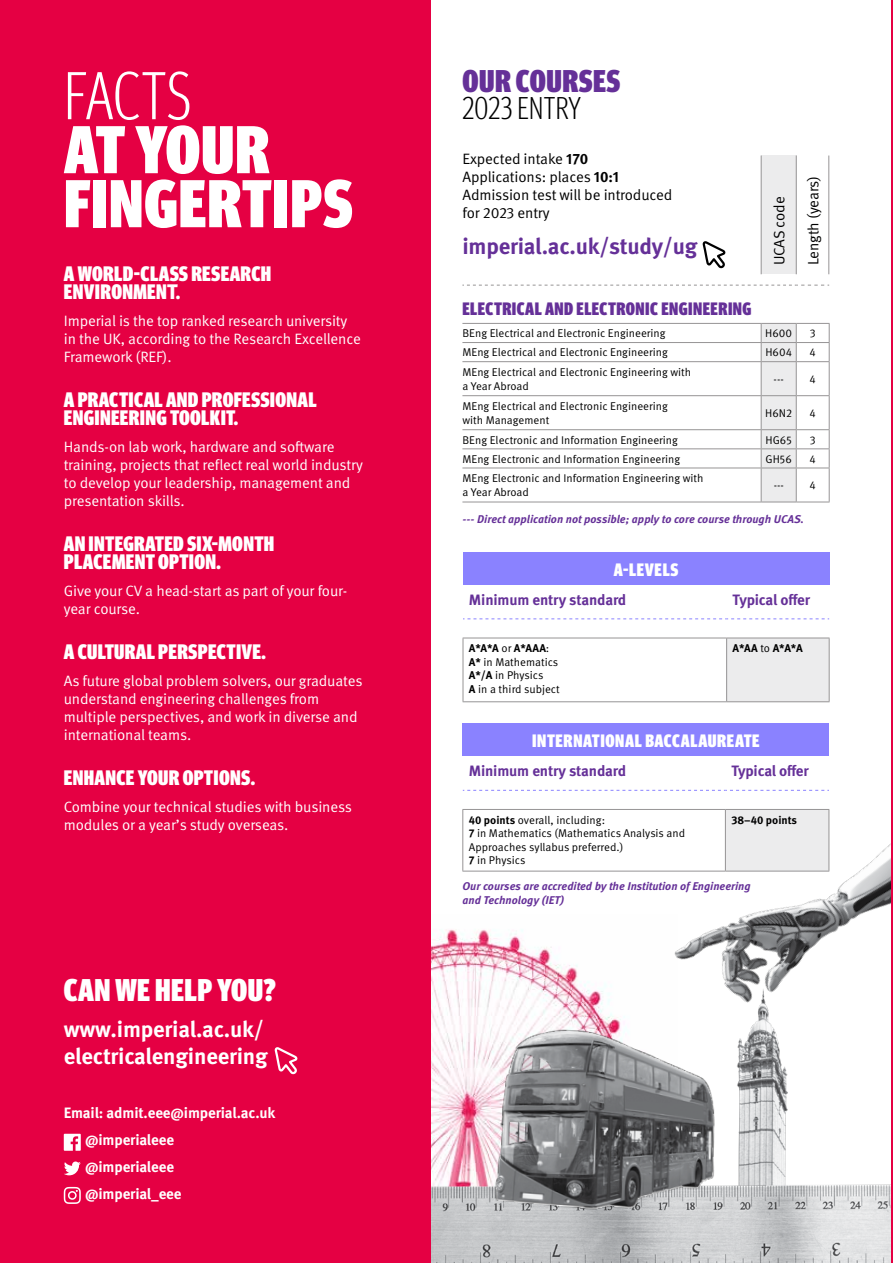
<style>
.page{position:relative;width:893px;height:1263px;background:#fff}
.page>*{position:absolute;margin:0;border:0;box-sizing:border-box;transform-origin:0 0}
.t1{font:900 67.5px/54px "Meta Headline Pro Comp";letter-spacing:.015em;color:#fff}
.t2{font:300 67.5px "Meta Headline Pro Comp";letter-spacing:.005em;color:#fff}
.t3{font:900 31.5px "Meta Headline Pro Comp";letter-spacing:.015em;color:#fff}
.t4{font:900 31.5px "Meta Headline Pro Comp";letter-spacing:.015em;color:#653098}
.t5{font:300 31.5px "Meta Headline Pro Comp";letter-spacing:.005em;color:#000}
.t6{font:700 22.5px/27px "Meta Pro";letter-spacing:-.01em;color:#fff}
.t7{font:700 22.5px "Meta Pro";letter-spacing:-.01em;color:#653098}
.t8{font:900 21px/18px "Meta Headline Pro Comp";letter-spacing:.015em;color:#fff}
.t9{font:900 18px "Meta Headline Pro Comp";letter-spacing:.025em;color:#653098}
.t10{font:900 18px "Meta Headline Pro Comp";letter-spacing:.035em;color:#fff}
.t11{font:15px/18px "Meta Pro Norm";letter-spacing:-.01em;color:#fff}
.t12{font:15px/18px "Meta Pro Norm";letter-spacing:-.01em;color:#000}
.t13{font:700 15px/27px "Meta Pro";letter-spacing:-.01em;color:#fff}
.t14{font:700 15px "Meta Pro";letter-spacing:-.01em;color:#653098}
.t15{font:11.25px/13.5px "Meta Pro Norm";color:#000}
.t16{font:italic 700 11.25px/13.5px "Meta Pro";color:#653098}
.t17{font:700 11.25px "Meta Pro";color:#000}
.s1{font-family:"Meta Headline Pro";font-weight:700}
.s2{font-family:"Meta Pro";font-weight:700}
.s3{font-family:"Meta Pro Norm";font-weight:400}
</style>
<div class="page">
<img style="left:431px;top:929px;width:179px;height:251px">
<img style="left:661px;top:773px;width:231px;height:286px">
<img style="left:698px;top:982px;width:106px;height:198px">
<img style="left:431px;top:1180px;width:460px;height:83px">
<img style="left:471px;top:1003px;width:272px;height:235px">
<img style="left:482px;top:1019px;width:251px;height:218px">
<div style="left:0;top:0;width:431px;height:1263px;background:#e50043"></div>
<hr style="left:892px;top:0;width:1px;height:1263px;background:#e50043">
<hr style="left:828px;top:156px;width:1px;height:118px;background:#969495">
<div style="left:761px;top:155px;width:35px;height:119px;background:#ececed"></div>
<hr style="left:462px;top:342px;width:299px;height:1px;background:#969495">
<hr style="left:796px;top:342px;width:34px;height:1px;background:#969495">
<hr style="left:462px;top:361px;width:299px;height:1px;background:#969495">
<hr style="left:796px;top:361px;width:34px;height:1px;background:#969495">
<hr style="left:462px;top:395px;width:299px;height:1px;background:#969495">
<hr style="left:796px;top:395px;width:34px;height:1px;background:#969495">
<hr style="left:462px;top:429px;width:299px;height:1px;background:#969495">
<hr style="left:796px;top:429px;width:34px;height:1px;background:#969495">
<hr style="left:462px;top:448px;width:299px;height:1px;background:#969495">
<hr style="left:796px;top:448px;width:34px;height:1px;background:#969495">
<hr style="left:462px;top:468px;width:299px;height:1px;background:#969495">
<hr style="left:796px;top:468px;width:34px;height:1px;background:#969495">
<hr style="left:462px;top:502px;width:299px;height:1px;background:#969495">
<hr style="left:761px;top:502px;width:35px;height:1px;background:#969495">
<hr style="left:796px;top:502px;width:34px;height:1px;background:#969495">
<svg style="left:829px;top:324px;width:1px;height:37px"></svg>
<hr style="left:829px;top:362px;width:1px;height:33px;background:#969495">
<hr style="left:829px;top:396px;width:1px;height:33px;background:#969495">
<svg style="left:761px;top:324px;width:36px;height:178px;background:#e5e5e6"></svg>
<svg style="left:829px;top:430px;width:1px;height:38px"></svg>
<hr style="left:796px;top:468px;width:1px;height:34px;background:#969495">
<hr style="left:829px;top:468px;width:1px;height:34px;background:#969495">
<hr style="left:462px;top:323px;width:299px;height:1px;background:#969495">
<hr style="left:761px;top:323px;width:35px;height:1px;background:#969495">
<hr style="left:796px;top:323px;width:34px;height:1px;background:#969495">
<svg style="left:462px;top:285px;width:367px;height:1px"></svg>
<hr style="left:796px;top:156px;width:1px;height:118px;background:#969495">
<hr style="left:761px;top:156px;width:1px;height:118px;background:#969495">
<div style="left:463px;top:723px;width:366px;height:33px;background:#8a82ff"></div>
<div style="left:725px;top:809px;width:104px;height:62px;background:#ececed"></div>
<hr style="left:462px;top:809px;width:263px;height:1px;background:#969495">
<hr style="left:725px;top:809px;width:104px;height:1px;background:#969495">
<hr style="left:462px;top:871px;width:263px;height:1px;background:#969495">
<hr style="left:725px;top:871px;width:104px;height:1px;background:#969495">
<hr style="left:462px;top:810px;width:1px;height:61px;background:#969495">
<hr style="left:725px;top:810px;width:1px;height:61px;background:#969495">
<hr style="left:829px;top:810px;width:1px;height:61px;background:#969495">
<svg style="left:463px;top:790px;width:366px;height:1px"></svg>
<div style="left:463px;top:552px;width:366px;height:33px;background:#8a82ff"></div>
<div style="left:727px;top:638px;width:102px;height:64px;background:#ececed"></div>
<hr style="left:463px;top:638px;width:264px;height:1px;background:#969495">
<hr style="left:727px;top:638px;width:102px;height:1px;background:#969495">
<hr style="left:463px;top:701px;width:264px;height:1px;background:#969495">
<hr style="left:727px;top:701px;width:102px;height:1px;background:#969495">
<hr style="left:463px;top:638px;width:1px;height:63px;background:#969495">
<hr style="left:726px;top:638px;width:1px;height:63px;background:#969495">
<hr style="left:829px;top:638px;width:1px;height:63px;background:#969495">
<svg style="left:463px;top:618px;width:366px;height:1px"></svg>
<svg style="left:702px;top:241px;width:24px;height:28px"></svg>
<svg style="left:274px;top:1047px;width:24px;height:28px"></svg>
<svg style="left:64px;top:1134px;width:17px;height:17px"></svg>
<svg style="left:64px;top:1161px;width:17px;height:14px"></svg>
<svg style="left:64px;top:1187px;width:17px;height:17px"></svg>
<h1 class="t2" style="left:64px;top:50px;width:129px">FACTS</h1>
<h1 class="t1" style="left:64px;top:118px;width:290px">AT YOUR<br>FINGERTIPS</h1>
<h3 class="t8" style="left:64px;top:264px;width:209px">A WORLD-CLASS RESEARCH<br>ENVIRONMEN<span class="s1">T.</span></h3>
<h3 class="t11" style="left:64px;top:311px;width:299px">Imperial is the top ranked research university in the UK, according to the Research Excellence<br>Framework (REF).</h3>
<h3 class="t8" style="left:64px;top:390px;width:254px">A PRACTICAL AND PROFESSIONAL<br>ENGINEERING TOOLKIT.</h3>
<h3 class="t11" style="left:64px;top:437px;width:301px">Hands-on lab work, hardware and software training, projects that reflect real world industry to develop your leadership, management and presentation skills.</h3>
<h3 class="t8" style="left:64px;top:534px;width:212px">AN INTEGRATED SIX-MONTH<br>PLACEMENT OPTION.</h3>
<h3 class="t11" style="left:64px;top:581px;width:285px">Give your CV a head-start as part of your four&shy;year course.</h3>
<h3 class="t8" style="left:64px;top:642px;width:203px">A CULTURAL PERSPECTIVE.</h3>
<h3 class="t11" style="left:64px;top:671px;width:300px">As future global problem solvers, our graduates understand engineering challenges from multiple perspectives, and work in diverse and international teams.</h3>
<h3 class="t8" style="left:64px;top:768px;width:193px">ENHANCE YOUR OPTIONS.</h3>
<h3 class="t11" style="left:64px;top:797px;width:290px">Combine your technical studies with business modules or a year’s study overseas.</h3>
<h2 class="t3" style="left:64px;top:965px;width:214px">CAN WE HELP YOU?</h2>
<h3 class="t6" style="left:64px;top:1014px;width:206px">www.imperial.ac.uk/ electricalengineering</h3>
<h3 class="t13" style="left:85px;top:1099px;width:192px;text-indent:-21px">Email: admit.eee@imperial.ac.uk @imperialeee<br>@imperialeee<br>@imperial_eee</h3>
<h2 class="t4" style="left:463px;top:56px;width:159px">OUR COURSES</h2>
<h2 class="t5" style="left:462px;top:87px;width:120px">2023 ENTRY</h2>
<h3 class="t12" style="left:462px;top:149px;width:212px">Expected intake <span class="s2">170<br></span>Applications: places <span class="s2">10:1<br></span>Admission test will be introduced for 2023 entry</h3>
<h3 class="t7" style="left:462px;top:229px;width:237px">imperial.ac.uk/study/ug</h3>
<h3 class="t12" style="left:769px;top:265px;width:70px;rotate:-90deg">UCAS code</h3>
<h3 class="t12" style="left:803px;top:265px;width:92px;rotate:-90deg">Length (years)</h3>
<h3 class="t9" style="left:462px;top:295px;width:290px">ELECTRICAL AND ELECTRONIC ENGINEERING</h3>
<p class="t15" style="left:462px;top:326px;width:205px">BEng Electrical and Electronic Engineering</p>
<p class="t15" style="left:765px;top:326px;width:28px">H600</p>
<p class="t15" style="left:810px;top:326px;width:7px">3</p>
<p class="t15" style="left:462px;top:345px;width:207px">MEng Electrical and Electronic Engineering</p>
<p class="t15" style="left:765px;top:345px;width:28px">H604</p>
<p class="t15" style="left:809px;top:345px;width:8px">4</p>
<p class="t15" style="left:462px;top:365px;width:230px">MEng Electrical and Electronic Engineering with a Year Abroad</p>
<p class="t15" style="left:774px;top:372px;width:12px">---</p>
<p class="t15" style="left:809px;top:372px;width:8px">4</p>
<p class="t15" style="left:462px;top:399px;width:207px">MEng Electrical and Electronic Engineering with Management</p>
<p class="t15" style="left:765px;top:406px;width:28px">H6N2</p>
<p class="t15" style="left:809px;top:406px;width:8px">4</p>
<p class="t15" style="left:462px;top:432px;width:217px">BEng Electronic and Information Engineering</p>
<p class="t15" style="left:765px;top:432px;width:28px">HG65</p>
<p class="t15" style="left:810px;top:432px;width:7px">3</p>
<p class="t15" style="left:462px;top:451px;width:219px">MEng Electronic and Information Engineering</p>
<p class="t15" style="left:765px;top:451px;width:28px">GH56</p>
<p class="t15" style="left:810px;top:451px;width:8px">4</p>
<p class="t15" style="left:462px;top:471px;width:243px">MEng Electronic and Information Engineering with a Year Abroad</p>
<p class="t15" style="left:774px;top:478px;width:12px">---</p>
<p class="t15" style="left:810px;top:478px;width:8px">4</p>
<p class="t16" style="left:462px;top:512px;width:343px">--- Direct application not possible; apply to core course through UCAS.</p>
<h3 class="t10" style="left:614px;top:555px;width:66px">A-LEVELS</h3>
<h3 class="t14" style="left:469px;top:588px;width:159px">Minimum entry standard</h3>
<h3 class="t14" style="left:733px;top:588px;width:79px">Typical offer</h3>
<p class="t17" style="left:469px;top:640px;width:82px">A*A*A <span class="s3">or</span> A*AAA<span class="s3">:</span></p>
<p class="t15" style="left:469px;top:654px;width:92px"><span class="s2">A*</span> in Mathematics<br><span class="s2">A*/A</span> in Physics<br><span class="s2">A</span> in a third subject</p>
<p class="t17" style="left:733px;top:640px;width:72px">A*AA <span class="s3">to</span> A*A*A</p>
<h3 class="t10" style="left:532px;top:726px;width:229px">INTERNATIONAL BACCALAUREATE</h3>
<h3 class="t14" style="left:469px;top:759px;width:159px">Minimum entry standard</h3>
<h3 class="t14" style="left:731px;top:759px;width:79px">Typical offer</h3>
<p class="t15" style="left:469px;top:812px;width:218px"><span class="s2">40 points</span> overall, including:<br><span class="s2">7</span> in Mathematics (Mathematics Analysis and<br>Approaches syllabus preferred.)<br><span class="s2">7</span> in Physics</p>
<p class="t17" style="left:731px;top:811px;width:67px">38–40 points</p>
<p class="t16" style="left:462px;top:879px;width:290px">Our courses are accredited by the Institution of Engineering and Technology (IET)</p>
</div>
